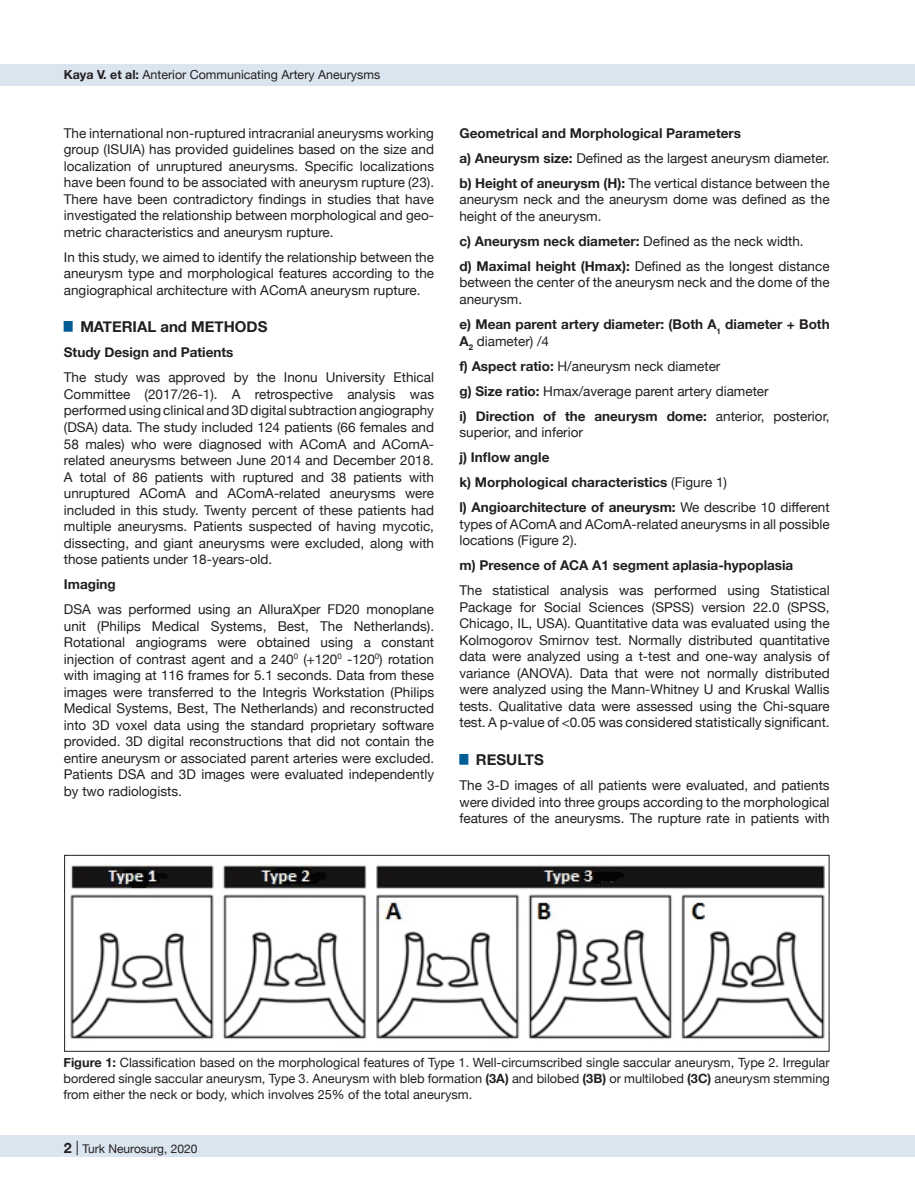
<style>
.page{position:relative;width:915px;height:1191px;background:#fff}
.page>*{position:absolute;margin:0;border:0;box-sizing:border-box;transform-origin:0 0}
.t1{font:700 15px "Helvetica Neue";color:#231f20}
.t2{font:13.5px/16.5px "Helvetica Neue";color:#231f20;text-align:justify}
.t3{font:700 13.5px/25px "Helvetica Neue";color:#231f20}
.t4{font:12.75px/15.8px "Helvetica Neue";color:#231f20;text-align:justify}
.t5{font:12.45px "Helvetica Neue";color:#231f20}
.t6{font:12px "Helvetica Neue";color:#231f20}
.s1{font-weight:700}
.s2{font-weight:400}
.s3{font-weight:700;font-size:14.25px}
.s4{font-size:14.25px}
</style>
<div class="page">
<div style="left:0;top:1135px;width:914px;height:22px;background:#dbe5f0"></div>
<div style="left:0;top:64px;width:914px;height:21px;background:#dbe5f0"></div>
<img style="left:70px;top:865px;width:755px;height:174px">
<div style="left:64px;top:855px;width:765px;height:196px;border:1px solid #231f20"></div>
<p class="t5" style="left:64px;top:66px;width:318px"><span class="s1">Kaya V. et al:</span> Anterior Communicating Artery Aneurysms</p>
<p class="t2" style="left:64px;top:125px;width:371px">The international non-ruptured intracranial aneurysms working group (ISUIA) has provided guidelines based on the size and localization of unruptured aneurysms. Specific localizations have been found to be associated with aneurysm rupture (23).<br>There have been contradictory findings in studies that have investigated the relationship between morphological and geo&shy;metric characteristics and aneurysm rupture.</p>
<p class="t2" style="left:64px;top:249px;width:371px">In this study, we aimed to identify the relationship between the aneurysm type and morphological features according to the angiographical architecture with AComA aneurysm rupture.</p>
<p class="t1" style="left:64px;top:315px;width:205px"><sup>█</sup> MATERIAL and METHODS</p>
<p class="t3" style="left:64px;top:340px;width:171px">Study Design and Patients</p>
<p class="t2" style="left:64px;top:370px;width:371px">The study was approved by the Inonu University Ethical Committee (2017/26-1). A retrospective analysis was performed using clinical and 3D digital subtraction angiography (DSA) data. The study included 124 patients (66 females and 58 males) who were diagnosed with AComA and AComA&shy;related aneurysms between June 2014 and December 2018.<br>A total of 86 patients with ruptured and 38 patients with unruptured AComA and AComA-related aneurysms were included in this study. Twenty percent of these patients had multiple aneurysms. Patients suspected of having mycotic, dissecting, and giant aneurysms were excluded, along with those patients under 18-years-old.</p>
<p class="t3" style="left:64px;top:572px;width:53px">Imaging</p>
<p class="t2" style="left:64px;top:602px;width:371px">DSA was performed using an AlluraXper FD20 monoplane unit (Philips Medical Systems, Best, The Netherlands).<br>Rotational angiograms were obtained using a constant injection of contrast agent and a 240<sup>0</sup> (+120<sup>0</sup> -120<sup>0</sup>) rotation with imaging at 116 frames for 5.1 seconds. Data from these images were transferred to the Integris Workstation (Philips Medical Systems, Best, The Netherlands) and reconstructed into 3D voxel data using the standard proprietary software provided. 3D digital reconstructions that did not contain the entire aneurysm or associated parent arteries were excluded.<br>Patients DSA and 3D images were evaluated independently by two radiologists.</p>
<p class="t3" style="left:459px;top:121px;width:371px">Geometrical and Morphological Parameters<br>a) Aneurysm size: <span class="s2">Defined as the largest aneurysm diameter. </span>b) Height of aneurysm (H): <span class="s2">The vertical distance between the</span></p>
<p class="t2" style="left:459px;top:192px;width:371px">aneurysm neck and the aneurysm dome was defined as the height of the aneurysm.</p>
<p class="t2" style="left:459px;top:229px;width:371px;line-height:25px"><span class="s1">c) Aneurysm neck diameter:</span> Defined as the neck width.<br><span class="s1">d) Maximal height (Hmax):</span> Defined as the longest distance</p>
<p class="t2" style="left:459px;top:275px;width:371px">between the center of the aneurysm neck and the dome of the aneurysm.</p>
<p class="t3" style="left:459px;top:316px;width:371px;line-height:16.5px">e) Mean parent artery diameter: (Both A<sub>1</sub> diameter + Both<br>A<sub>2</sub> <span class="s2">diameter) /4</span></p>
<p class="t2" style="left:459px;top:354px;width:371px;line-height:25px;text-align:left"><span class="s1">f) Aspect ratio:</span> H/aneurysm neck diameter<br><span class="s1">g) Size ratio:</span> Hmax/average parent artery diameter<br><span class="s1">i) Direction of the aneurysm dome:</span> anterior, posterior,</p>
<p class="t2" style="left:459px;top:425px;width:125px">superior, and inferior</p>
<p class="t3" style="left:459px;top:445px;width:371px">j) Inflow angle<br>k) Morphological characteristics <span class="s2">(Figure 1)<br></span>l) Angioarchitecture of aneurysm: <span class="s2">We describe 10 different</span></p>
<p class="t2" style="left:459px;top:516px;width:371px">types of AComA and AComA-related aneurysms in all possible locations (Figure 2).</p>
<p class="t3" style="left:459px;top:553px;width:335px">m) Presence of ACA A1 segment aplasia-hypoplasia</p>
<p class="t2" style="left:459px;top:583px;width:371px">The statistical analysis was performed using Statistical Package for Social Sciences (SPSS) version 22.0 (SPSS, Chicago, IL, USA). Quantitative data was evaluated using the Kolmogorov Smirnov test. Normally distributed quantitative data were analyzed using a t-test and one-way analysis of variance (ANOVA). Data that were not normally distributed were analyzed using the Mann-Whitney U and Kruskal Wallis tests. Qualitative data were assessed using the Chi-square test. A p-value of &lt;0.05 was considered statistically significant.</p>
<p class="t1" style="left:459px;top:748px;width:86px"><sup>█</sup> RESULTS</p>
<p class="t2" style="left:459px;top:777px;width:371px">The 3-D images of all patients were evaluated, and patients were divided into three groups according to the morphological features of the aneurysms. The rupture rate in patients with</p>
<p class="t4" style="left:63px;top:1055px;width:767px"><span class="s1">Figure 1:</span> Classification based on the morphological features of Type 1. Well-circumscribed single saccular aneurysm, Type 2. Irregular bordered single saccular aneurysm, Type 3. Aneurysm with bleb formation <span class="s1">(3A)</span> and bilobed <span class="s1">(3B)</span> or multilobed <span class="s1">(3C)</span> aneurysm stemming from either the neck or body, which involves 25% of the total aneurysm.</p>
<p class="t6" style="left:63px;top:1140px;width:136px"><span class="s3">2</span> <span class="s4">|</span> Turk Neurosurg, 2020</p>
</div>
